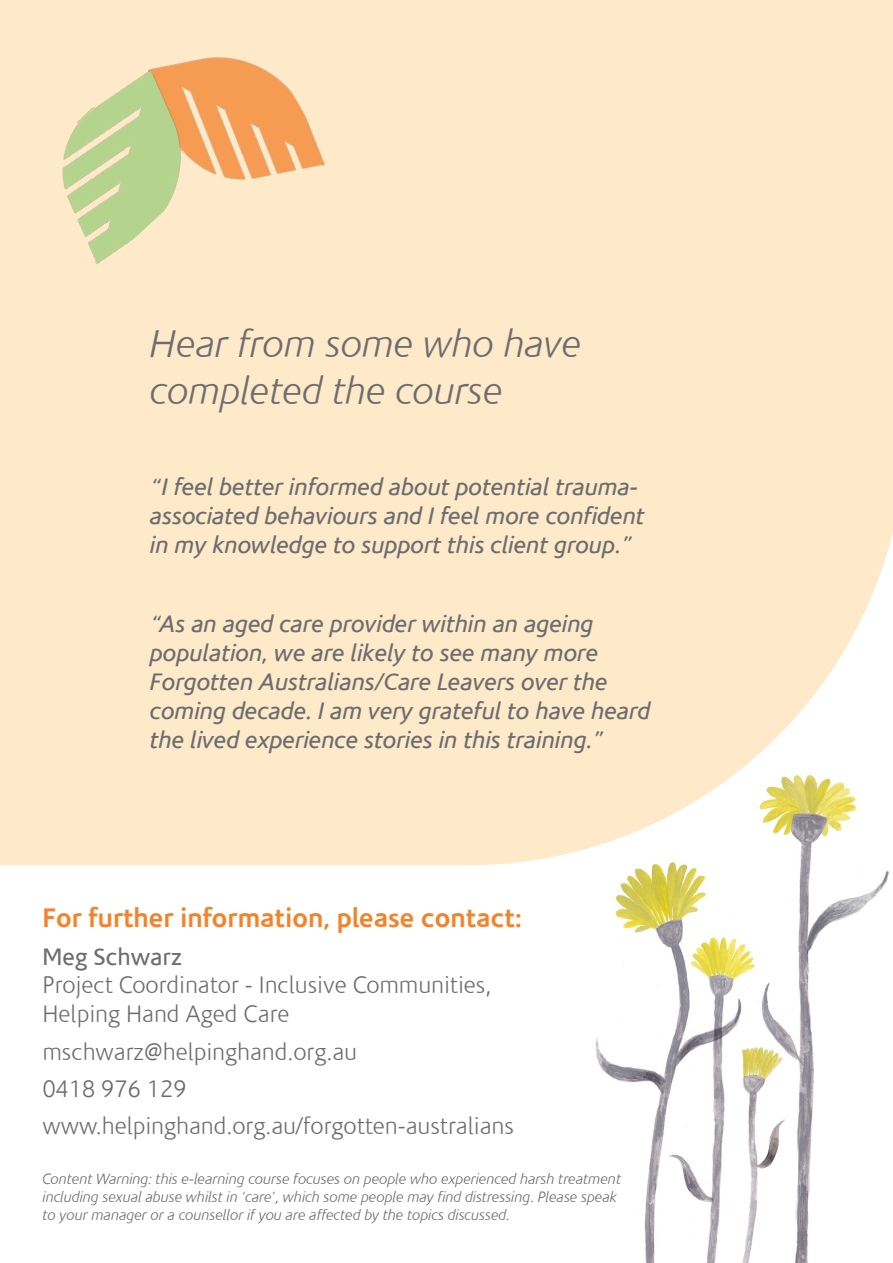
<style>
.page{position:relative;width:893px;height:1263px;background:#fff}
.page>*{position:absolute;margin:0;border:0;box-sizing:border-box;transform-origin:0 0}
.t1{font:italic 300 39px/46.8px "Corisande";color:#6c6d70}
.t2{font:700 27px "Corisande";color:#f4822b}
.t3{font:italic 24px/28.8px "Corisande";color:#6c6d70}
.t4{font:300 24px/28.8px "Corisande";color:#6c6d70}
.t5{font:italic 300 15px/18px "Corisande";color:#6c6d70}
.s1{font-weight:400}
</style>
<div class="page">
<img style="left:595px;top:865px;width:294px;height:398px">
<div style="left:580px;top:1205px;width:55px;height:58px;background:#fff"></div>
<div style="left:816px;top:1086px;width:77px;height:177px;background:#fff"></div>
<div style="left:0;top:0;width:893px;height:865px;background:#fee9c9"></div>
<img style="left:138px;top:14px;width:193px;height:209px">
<img style="left:16px;top:62px;width:210px;height:207px">
<p class="t1" style="left:150px;top:322px;width:433px">Hear from some who have completed the course</p>
<p class="t3" style="left:150px;top:473px;width:496px">“I feel better informed about potential trauma&shy;associated behaviours and I feel more confident in my knowledge to support this client group.”</p>
<p class="t3" style="left:150px;top:610px;width:502px">“As an aged care provider within an ageing population, we are likely to see many more Forgotten Australians/Care Leavers over the coming decade. I am very grateful to have heard the lived experience stories in this training.”</p>
<p class="t2" style="left:43px;top:901px;width:481px">For further information, please contact:</p>
<p class="t4" style="left:43px;top:943px;width:450px"><span class="s1">Meg Schwarz<br></span>Project Coordinator - Inclusive Communities,<br>Helping Hand Aged Care</p>
<p class="t4" style="left:43px;top:1038px;width:316px">mschwarz@helpinghand.org.au</p>
<p class="t4" style="left:43px;top:1075px;width:146px">0418 976 129</p>
<p class="t4" style="left:43px;top:1112px;width:473px">www.helpinghand.org.au/forgotten-australians</p>
<p class="t5" style="left:43px;top:1171px;width:580px">Content Warning: this e-learning course focuses on people who experienced harsh treatment including sexual abuse whilst in ‘care’, which some people may find distressing. Please speak to your manager or a counsellor if you are affected by the topics discussed.</p>
</div>
